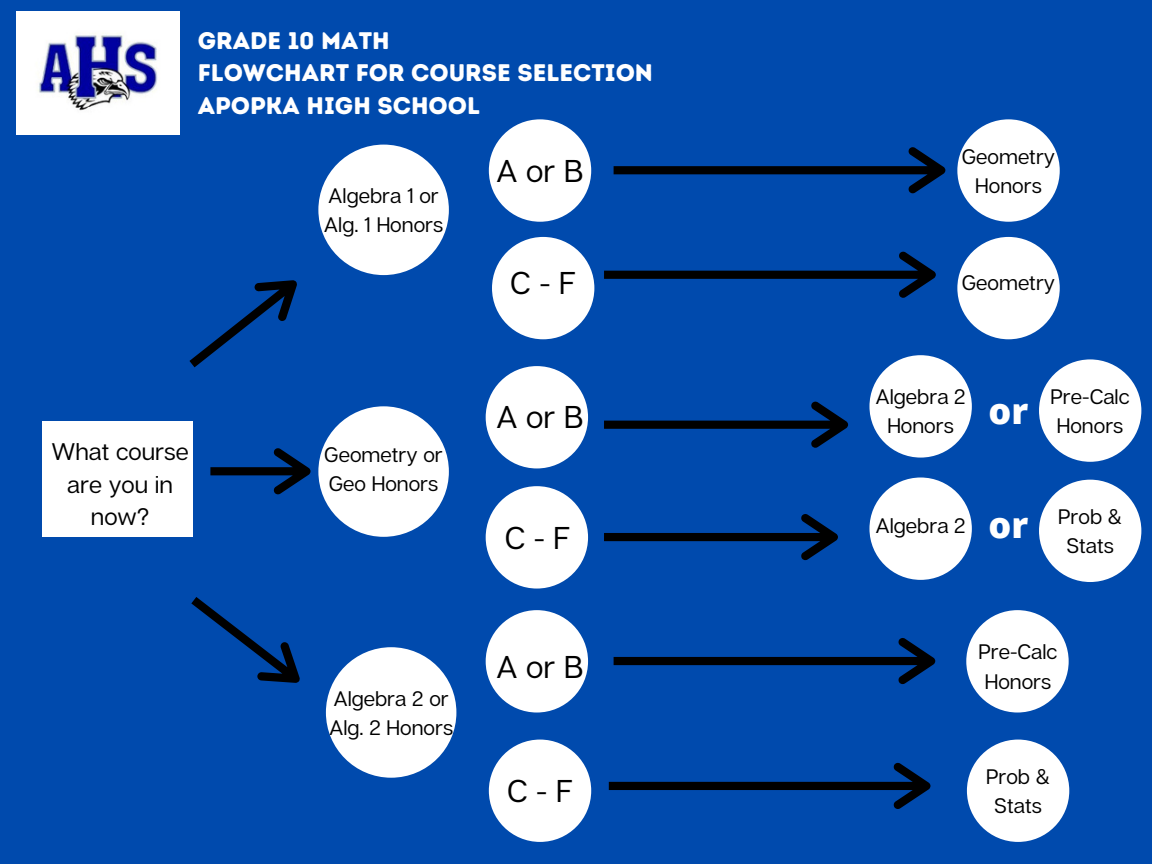
<style>
.page{position:relative;width:1152px;height:864px;background:#004aad}
.page>*{position:absolute;margin:0;border:0;box-sizing:border-box;transform-origin:0 0}
.t1{font:800 36px "Open Sans";color:#fff}
.t2{font:31.5px "Articulat CF";letter-spacing:.275em;color:#000}
.t3{font:24px "Intro Rust Base";color:#fff}
.t4{font:24px/32.7px "Articulat CF";color:#000;text-align:center}
.t5{font:21px/29.2px "Articulat CF";color:#000}
</style>
<div class="page">
<img style="left:16px;top:12px;width:164px;height:122px">
<div style="left:42px;top:421px;width:150px;height:116px;background:#fff"></div>
<svg style="left:189px;top:280px;width:108px;height:88px"></svg>
<div style="left:318px;top:406px;width:131px;height:131px;background:#fff;border-radius:50%"></div>
<div style="left:318px;top:145px;width:131px;height:130px;background:#fff;border-radius:50%"></div>
<div style="left:957px;top:237px;width:103px;height:102px;background:#fff;border-radius:50%"></div>
<div style="left:869px;top:355px;width:103px;height:103px;background:#fff;border-radius:50%"></div>
<div style="left:869px;top:478px;width:103px;height:102px;background:#fff;border-radius:50%"></div>
<div style="left:489px;top:119px;width:102px;height:103px;background:#fff;border-radius:50%"></div>
<div style="left:492px;top:237px;width:102px;height:102px;background:#fff;border-radius:50%"></div>
<div style="left:486px;top:366px;width:102px;height:102px;background:#fff;border-radius:50%"></div>
<div style="left:486px;top:486px;width:102px;height:103px;background:#fff;border-radius:50%"></div>
<svg style="left:604px;top:251px;width:332px;height:47px"></svg>
<svg style="left:210px;top:448px;width:101px;height:46px"></svg>
<div style="left:957px;top:119px;width:103px;height:103px;background:#fff;border-radius:50%"></div>
<svg style="left:614px;top:147px;width:331px;height:46px"></svg>
<svg style="left:604px;top:401px;width:244px;height:47px"></svg>
<svg style="left:604px;top:514px;width:234px;height:46px"></svg>
<div style="left:1039px;top:359px;width:102px;height:103px;background:#fff;border-radius:50%"></div>
<div style="left:1039px;top:480px;width:102px;height:102px;background:#fff;border-radius:50%"></div>
<svg style="left:191px;top:597px;width:109px;height:86px"></svg>
<div style="left:326px;top:647px;width:130px;height:131px;background:#fff;border-radius:50%"></div>
<div style="left:486px;top:610px;width:102px;height:103px;background:#fff;border-radius:50%"></div>
<div style="left:489px;top:740px;width:102px;height:102px;background:#fff;border-radius:50%"></div>
<svg style="left:614px;top:638px;width:321px;height:46px"></svg>
<div style="left:966px;top:610px;width:103px;height:103px;background:#fff;border-radius:50%"></div>
<svg style="left:609px;top:762px;width:321px;height:47px"></svg>
<div style="left:967px;top:740px;width:102px;height:102px;background:#fff;border-radius:50%"></div>
<p class="t3" style="left:198px;top:26px;width:193px">GRADE 10 MATH</p>
<p class="t3" style="left:198px;top:58px;width:457px">FLOWCHART FOR COURSE SELECTION</p>
<p class="t3" style="left:198px;top:91px;width:284px">APOPKA HIGH SCHOOL</p>
<p class="t5" style="left:324px;top:180px;width:121px">Algebra 1 or<br>Alg. 1 Honors</p>
<p class="t2" style="left:496px;top:151px;width:89px">AorB</p>
<p class="t2" style="left:510px;top:263px;width:67px">C-F</p>
<p class="t4" style="left:51px;top:435px;width:139px">What course are you in now?</p>
<p class="t5" style="left:324px;top:439px;width:120px">Geometry or</p>
<p class="t5" style="left:329px;top:468px;width:111px">Geo Honors</p>
<p class="t5" style="left:329px;top:683px;width:126px">Algebra 2 or<br>Alg. 2 Honors</p>
<p class="t2" style="left:496px;top:398px;width:89px">AorB</p>
<p class="t2" style="left:505px;top:518px;width:67px">C-F</p>
<p class="t2" style="left:496px;top:647px;width:89px">AorB</p>
<p class="t2" style="left:507px;top:772px;width:67px">C-F</p>
<p class="t5" style="left:962px;top:141px;width:95px">Geometry</p>
<p class="t5" style="left:975px;top:170px;width:68px">Honors</p>
<p class="t5" style="left:962px;top:268px;width:95px">Geometry</p>
<p class="t5" style="left:875px;top:381px;width:92px">Algebra 2</p>
<p class="t5" style="left:887px;top:410px;width:68px">Honors</p>
<p class="t1" style="left:989px;top:386px;width:41px">or</p>
<p class="t5" style="left:1051px;top:381px;width:81px">Pre-Calc</p>
<p class="t5" style="left:1057px;top:411px;width:68px">Honors</p>
<p class="t5" style="left:875px;top:510px;width:92px">Algebra 2</p>
<p class="t1" style="left:989px;top:500px;width:41px">or</p>
<p class="t5" style="left:1058px;top:501px;width:66px">Prob &amp;</p>
<p class="t5" style="left:1066px;top:531px;width:49px">Stats</p>
<p class="t5" style="left:978px;top:637px;width:81px">Pre-Calc</p>
<p class="t5" style="left:985px;top:666px;width:68px">Honors</p>
<p class="t5" style="left:986px;top:761px;width:66px">Prob &amp;</p>
<p class="t5" style="left:994px;top:791px;width:49px">Stats</p>
</div>
